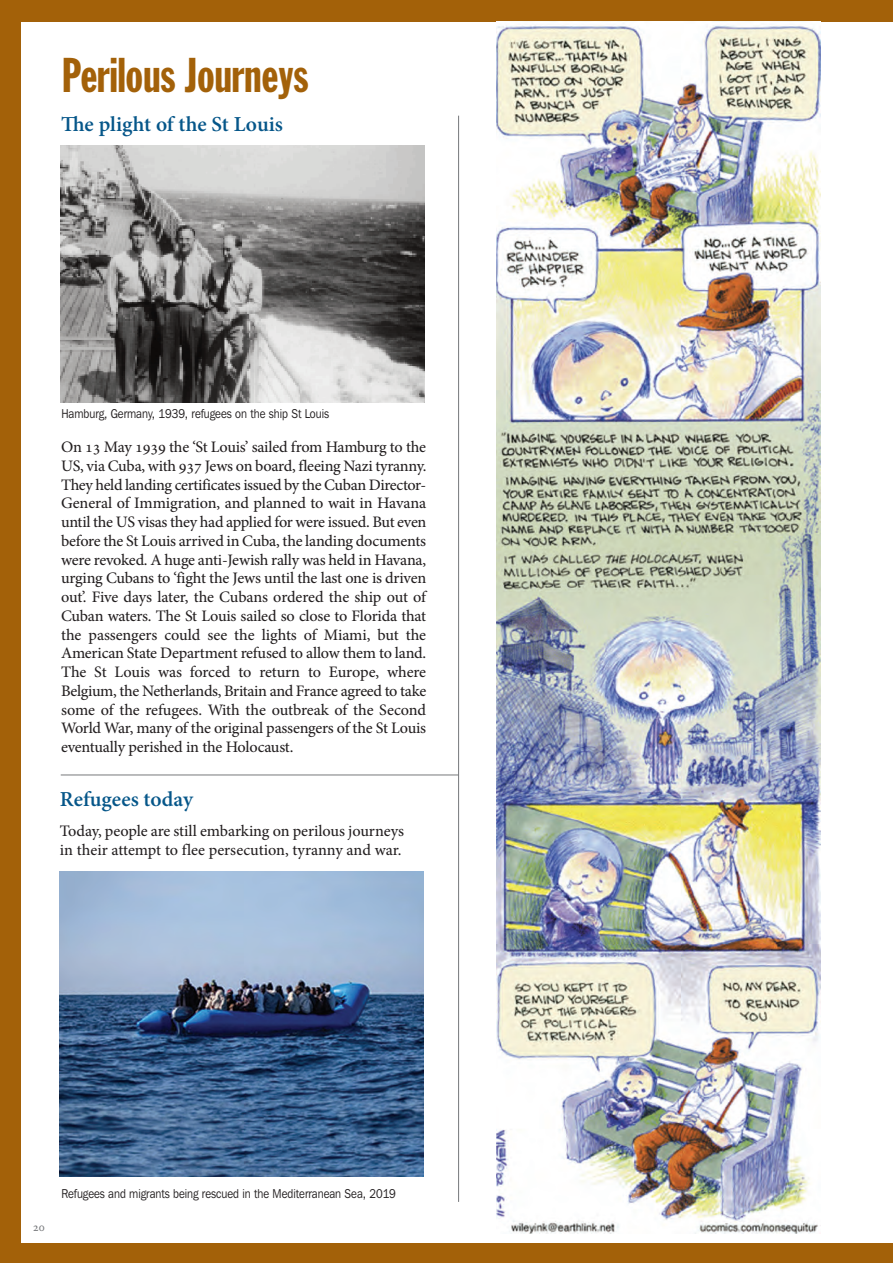
<style>
.page{position:relative;width:893px;height:1263px;background:#fff}
.page>*{position:absolute;margin:0;border:0;box-sizing:border-box;transform-origin:0 0}
.t1{font:48px "Franklin Gothic Extra Cond";color:#a36109}
.t2{font:700 21px "Adobe Hebrew";color:#055689}
.t3{font:15.75px/18.8px "Adobe Hebrew";letter-spacing:-.01em;color:#231f20;text-align:justify}
.t4{font:12.75px "Franklin Gothic IT Cby BT";color:#231f20;scale:.87 1}
.t5{font:12px "Adobe Hebrew";color:#76787b}
</style>
<div class="page">
<div style="left:0;top:0;width:892px;height:1263px;background:#a36109"></div>
<div style="left:21px;top:22px;width:871px;height:1220px;background:#fff"></div>
<hr style="left:458px;top:116px;width:1px;height:1086px;background:#76787b">
<img style="left:61px;top:145px;width:364px;height:257px">
<img style="left:60px;top:871px;width:364px;height:306px">
<hr style="left:61px;top:775px;width:397px;height:1px;background:#76787b">
<img style="left:496px;top:25px;width:323px;height:1208px">
<h1 class="t1" style="left:62px;top:58px;width:248px">Perilous Journeys</h1>
<h2 class="t2" style="left:61px;top:116px;width:223px">The plight of the St Louis</h2>
<p class="t4" style="left:61px;top:409px;width:309px">Hamburg, Germany, 1939, refugees on the ship St Louis</p>
<p class="t3" style="left:61px;top:439px;width:367px">On 13 May 1939 the ‘St Louis’ sailed from Hamburg to the US, via Cuba, with 937 Jews on board, fleeing Nazi tyranny.<br>They held landing certificates issued by the Cuban Director-General of Immigration, and planned to wait in Havana until the US visas they had applied for were issued. But even before the St Louis arrived in Cuba, the landing documents were revoked. A huge anti-Jewish rally was held in Havana, urging Cubans to ‘fight the Jews until the last one is driven out’. Five days later, the Cubans ordered the ship out of Cuban waters. The St Louis sailed so close to Florida that the passengers could see the lights of Miami, but the American State Department refused to allow them to land.<br>The St Louis was forced to return to Europe, where Belgium, the Netherlands, Britain and France agreed to take some of the refugees. With the outbreak of the Second World War, many of the original passengers of the St Louis eventually perished in the Holocaust.</p>
<h2 class="t2" style="left:60px;top:791px;width:135px">Refugees today</h2>
<p class="t3" style="left:60px;top:823px;width:345px">Today, people are still embarking on perilous journeys in their attempt to flee persecution, tyranny and war.</p>
<p class="t5" style="left:33px;top:1223px;width:14px">20</p>
<p class="t4" style="left:61px;top:1189px;width:386px">Refugees and migrants being rescued in the Mediterranean Sea, 2019</p>
</div>
